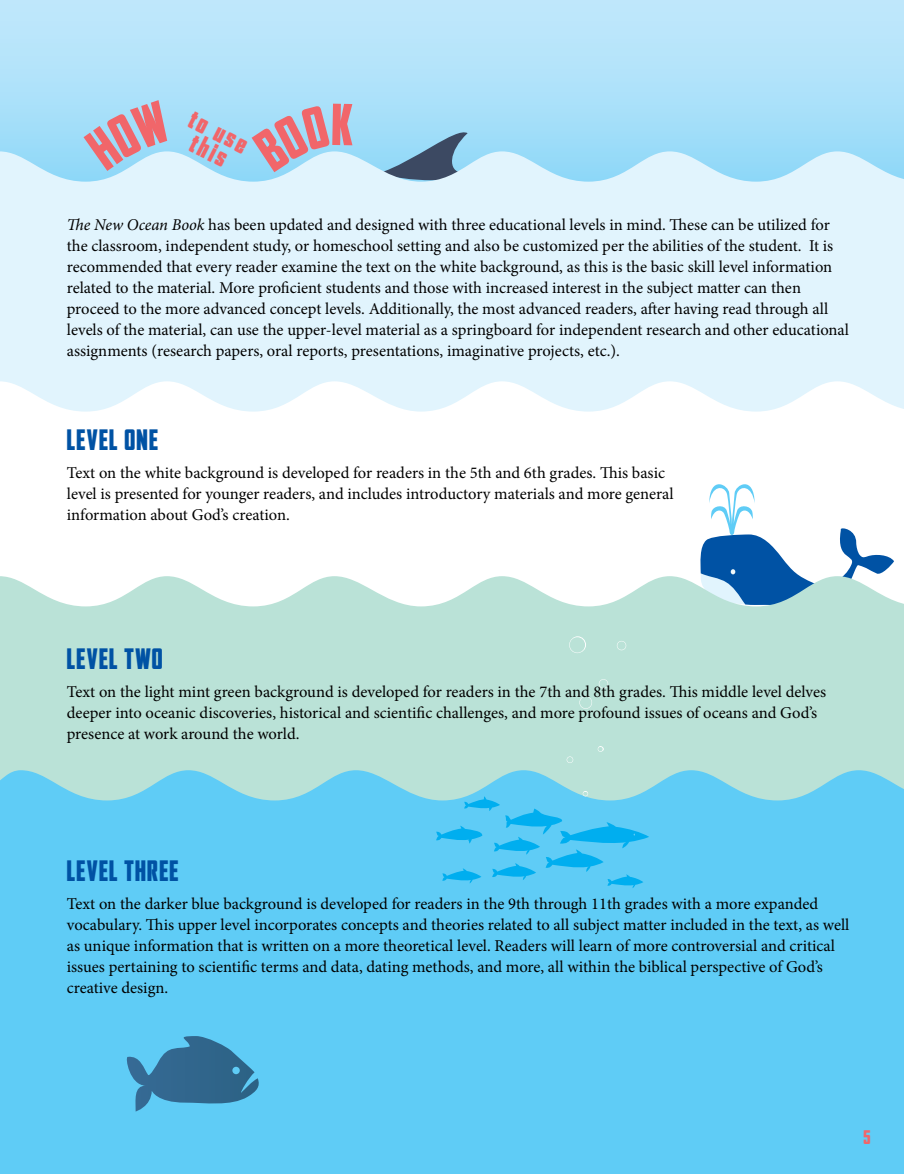
<style>
.page{position:relative;width:904px;height:1174px;background:#fff}
.page>*{position:absolute;margin:0;border:0;box-sizing:border-box;transform-origin:0 0}
.t1{font:900 condensed 27px "Agency FB";letter-spacing:.05em;color:#0052a4}
.t2{font:900 condensed 27px/21px "Agency FB";color:#f1666a;text-align:center}
.t3{font:900 condensed 18px "Agency FB";color:#f1666a}
.t4{font:16.5px/21px "Minion Pro";color:#000}
.s1{font-style:italic}
</style>
<div class="page">
<svg style="left:0;top:0;width:903px;height:151px;background:#b1e2fa"></svg>
<svg style="left:378px;top:126px;width:96px;height:25px;background:#8fc6e2"></svg>
<div style="left:0;top:151px;width:903px;height:230px;background:#e1f4fd"></div>
<svg style="left:0;top:381px;width:903px;height:182px"></svg>
<svg style="left:699px;top:474px;width:194px;height:102px"></svg>
<svg style="left:0;top:576px;width:903px;height:194px;background:#bde2d9"></svg>
<div style="left:0;top:770px;width:903px;height:403px;background:#5fccf6"></div>
<svg style="left:436px;top:636px;width:213px;height:252px;background:#8fd7e2"></svg>
<svg style="left:125px;top:1035px;width:136px;height:76px;background:#4491b9"></svg>
<svg style="left:83px;top:100px;width:89px;height:71px;background:#a6dff9"></svg>
<svg style="left:251px;top:104px;width:102px;height:68px;background:#a8e0f9"></svg>
<h1 class="t2" style="left:196px;top:108px;width:64px;rotate:27deg">to use this</h1>
<p class="t4" style="left:67px;top:214px;width:783px"><span class="s1">The New Ocean Book</span> has been updated and designed with three educational levels in mind. These can be utilized for the classroom, independent study, or homeschool setting and also be customized per the abilities of the student. It is recommended that every reader examine the text on the white background, as this is the basic skill level information related to the material. More proficient students and those with increased interest in the subject matter can then proceed to the more advanced concept levels. Additionally, the most advanced readers, after having read through all levels of the material, can use the upper-level material as a springboard for independent research and other educational assignments (research papers, oral reports, presentations, imaginative projects, etc.).</p>
<h1 class="t1" style="left:67px;top:424px;width:93px">LEVEL ONE</h1>
<p class="t4" style="left:67px;top:462px;width:608px">Text on the white background is developed for readers in the 5th and 6th grades. This basic level is presented for younger readers, and includes introductory materials and more general information about God’s creation.</p>
<h1 class="t1" style="left:67px;top:643px;width:97px">LEVEL TWO</h1>
<p class="t4" style="left:67px;top:680px;width:760px">Text on the light mint green background is developed for readers in the 7th and 8th grades. This middle level delves deeper into oceanic discoveries, historical and scientific challenges, and more profound issues of oceans and God’s presence at work around the world.</p>
<h1 class="t1" style="left:67px;top:855px;width:113px">LEVEL THREE</h1>
<p class="t4" style="left:67px;top:892px;width:783px">Text on the darker blue background is developed for readers in the 9th through 11th grades with a more expanded vocabulary. This upper level incorporates concepts and theories related to all subject matter included in the text, as well as unique information that is written on a more theoretical level. Readers will learn of more controversial and critical issues pertaining to scientific terms and data, dating methods, and more, all within the biblical perspective of God’s creative design.</p>
<p class="t3" style="left:863px;top:1126px;width:8px">5</p>
</div>
